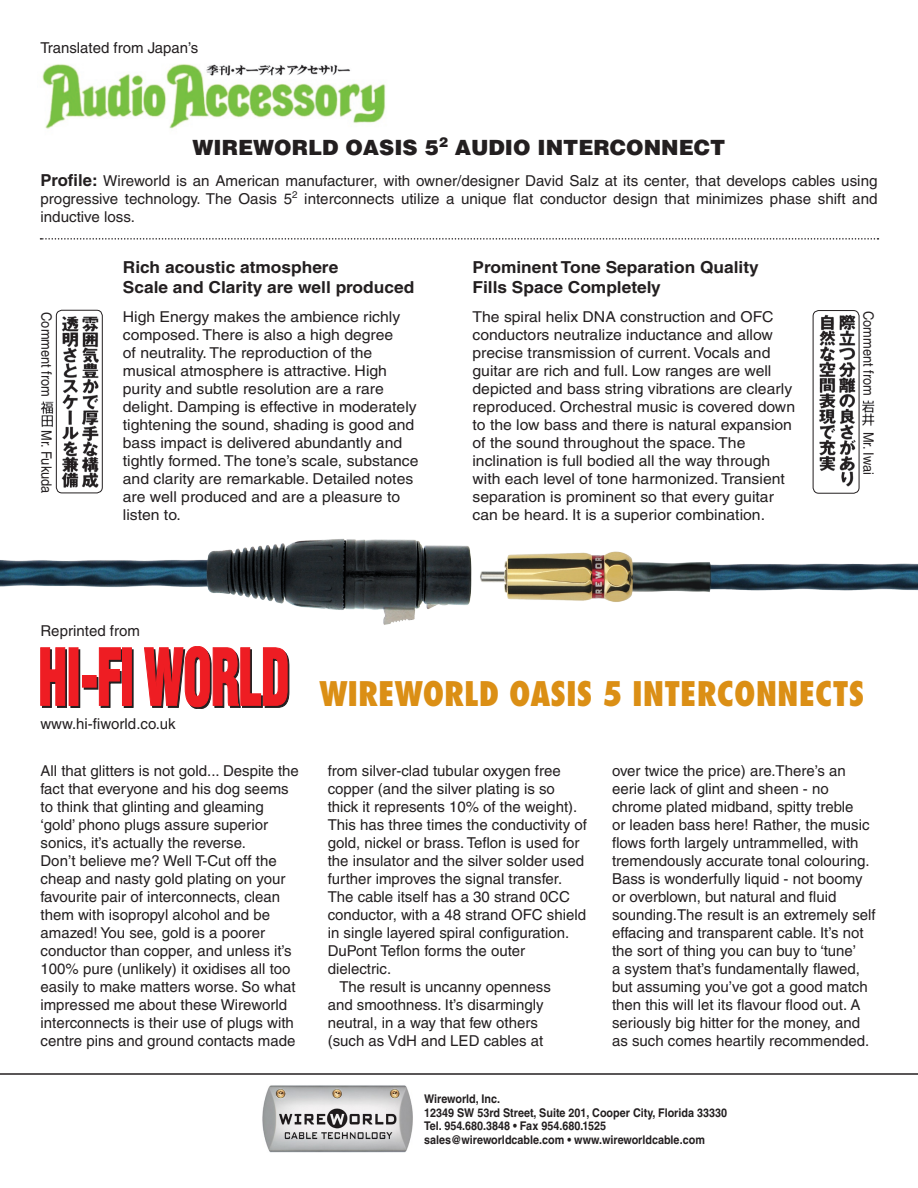
<style>
.page{position:relative;width:918px;height:1188px;background:#fff}
.page>*{position:absolute;margin:0;border:0;box-sizing:border-box;transform-origin:0 0}
.t1{font:800 condensed 33px "Futura";color:#db8f15}
.t2{font:900 21px "Helvetica";color:#231f20}
.t3{font:700 16.5px/19.8px "Helvetica";color:#231f20;scale:1.05 1}
.t4{font:15px/18px "Helvetica";color:#231f20}
.t5{font:15px/18px "Helvetica";color:#231f20;scale:1.05 1}
.t6{font:14.25px "Helvetica";color:#231f20;scale:.9 1}
.t7{font:700 12px/13.5px "Helvetica";color:#231f20;scale:.9 1}
.s1{font-weight:700;font-size:16.5px}
</style>
<div class="page">
<hr style="left:0;top:1073px;width:918px;height:2px;background:#231f20">
<img style="left:262px;top:1085px;width:151px;height:68px">
<img style="left:42px;top:64px;width:344px;height:65px">
<div style="left:71px;top:650px;width:9px;height:58px;border:1px solid #231f20"></div>
<div style="left:84px;top:677px;width:14px;height:12px;border:1px solid #231f20"></div>
<div style="left:124px;top:650px;width:9px;height:58px;border:1px solid #231f20"></div>
<svg style="left:40px;top:647px;width:27px;height:61px;background:#d3363b"></svg>
<div style="left:69px;top:648px;width:9px;height:57px;background:#ee1d23"></div>
<div style="left:82px;top:676px;width:14px;height:11px;background:#ee1d23"></div>
<div style="left:82px;top:675px;width:14px;height:12px;border:1px solid #ee1d23"></div>
<svg style="left:99px;top:647px;width:24px;height:61px"></svg>
<div style="left:122px;top:648px;width:9px;height:57px;background:#ee1d23"></div>
<div style="left:122px;top:648px;width:10px;height:58px;border:1px solid #ee1d23"></div>
<svg style="left:144px;top:646px;width:145px;height:63px"></svg>
<img style="left:0;top:539px;width:472px;height:86px">
<img style="left:480px;top:551px;width:438px;height:51px">
<img style="left:812px;top:310px;width:63px;height:183px">
<div style="left:813px;top:310px;width:46px;height:184px;border:1px solid #231f20;border-radius:6px"></div>
<svg style="left:40px;top:238px;width:839px;height:2px"></svg>
<img style="left:41px;top:309px;width:62px;height:183px">
<div style="left:56px;top:310px;width:47px;height:183px;border:1px solid #231f20;border-radius:6px"></div>
<p class="t4" style="left:40px;top:38px;width:159px">Translated from Japan’s</p>
<h2 class="t2" style="left:193px;top:133px;width:534px">WIREWORLD OASIS 5<sup>2</sup> AUDIO INTERCONNECT</h2>
<p class="t4" style="left:40px;top:171px;width:839px;text-align:justify"><span class="s1">Profile:</span> Wireworld is an American manufacturer, with owner/designer David Salz at its center, that develops cables using progressive technology. The Oasis 5<sup>2</sup> interconnects utilize a unique flat conductor design that minimizes phase shift and inductive loss.</p>
<p class="t3" style="left:123px;top:257px;width:279px">Rich acoustic atmosphere<br>Scale and Clarity are well produced</p>
<p class="t5" style="left:123px;top:308px;width:283px">High Energy makes the ambience richly composed. There is also a high degree<br>of neutrality. The reproduction of the musical atmosphere is attractive. High purity and subtle resolution are a rare delight. Damping is effective in moderately tightening the sound, shading is good and bass impact is delivered abundantly and tightly formed. The tone’s scale, substance and clarity are remarkable. Detailed notes are well produced and are a pleasure to listen to.</p>
<p class="t3" style="left:472px;top:257px;width:274px">Prominent Tone Separation Quality<br>Fills Space Completely</p>
<p class="t5" style="left:472px;top:308px;width:309px">The spiral helix DNA construction and OFC conductors neutralize inductance and allow precise transmission of current. Vocals and guitar are rich and full. Low ranges are well depicted and bass string vibrations are clearly reproduced. Orchestral music is covered down to the low bass and there is natural expansion of the sound throughout the space. The inclination is full bodied all the way through with each level of tone harmonized. Transient separation is prominent so that every guitar can be heard. It is a superior combination.</p>
<p class="t6" style="left:877px;top:311px;width:96px;rotate:90deg">Comment from</p>
<p class="t6" style="left:877px;top:432px;width:50px;rotate:90deg">Mr. Iwai</p>
<p class="t6" style="left:55px;top:312px;width:96px;rotate:90deg">Comment from</p>
<p class="t6" style="left:55px;top:430px;width:72px;rotate:90deg">Mr. Fukuda</p>
<p class="t4" style="left:40px;top:622px;width:101px">Reprinted from</p>
<p class="t4" style="left:40px;top:715px;width:137px">www.hi-fiworld.co.uk</p>
<h1 class="t1" style="left:320px;top:672px;width:546px">WIREWORLD OASIS 5 INTERCONNECTS</h1>
<p class="t4" style="left:40px;top:761px;width:260px">All that glitters is not gold... Despite the fact that everyone and his dog seems to think that glinting and gleaming ‘gold’ phono plugs assure superior sonics, it’s actually the reverse.<br>Don’t believe me? Well T-Cut off the cheap and nasty gold plating on your favourite pair of interconnects, clean them with isopropyl alcohol and be amazed! You see, gold is a poorer conductor than copper, and unless it’s 100% pure (unlikely) it oxidises all too easily to make matters worse. So what impressed me about these Wireworld interconnects is their use of plugs with centre pins and ground contacts made</p>
<p class="t4" style="left:328px;top:761px;width:235px">from silver-clad tubular oxygen free</p>
<p class="t4" style="left:328px;top:779px;width:229px">copper (and the silver plating is so</p>
<p class="t4" style="left:328px;top:797px;width:251px">thick it represents 10% of the weight).</p>
<p class="t4" style="left:328px;top:815px;width:261px">This has three times the conductivity of</p>
<p class="t4" style="left:328px;top:833px;width:253px">gold, nickel or brass. Teflon is used for</p>
<p class="t4" style="left:328px;top:851px;width:258px">the insulator and the silver solder used</p>
<p class="t4" style="left:328px;top:869px;width:236px">further improves the signal transfer.</p>
<p class="t4" style="left:328px;top:887px;width:244px">The cable itself has a 30 strand 0CC</p>
<p class="t4" style="left:328px;top:905px;width:260px">conductor, with a 48 strand OFC shield</p>
<p class="t4" style="left:328px;top:923px;width:243px">in single layered spiral configuration.</p>
<p class="t4" style="left:328px;top:941px;width:199px">DuPont Teflon forms the outer</p>
<p class="t4" style="left:328px;top:959px;width:65px">dielectric.</p>
<p class="t4" style="left:339px;top:977px;width:213px">The result is uncanny openness</p>
<p class="t4" style="left:328px;top:995px;width:218px">and smoothness. It’s disarmingly</p>
<p class="t4" style="left:328px;top:1013px;width:212px">neutral, in a way that few others</p>
<p class="t4" style="left:328px;top:1031px;width:217px">(such as VdH and LED cables at</p>
<p class="t4" style="left:612px;top:761px;width:265px">over twice the price) are.There’s an eerie lack of glint and sheen - no chrome plated midband, spitty treble<br>or leaden bass here! Rather, the music flows forth largely untrammelled, with tremendously accurate tonal colouring.<br>Bass is wonderfully liquid - not boomy or overblown, but natural and fluid sounding.The result is an extremely self effacing and transparent cable. It’s not the sort of thing you can buy to ‘tune’<br>a system that’s fundamentally flawed, but assuming you’ve got a good match then this will let its flavour flood out. A seriously big hitter for the money, and as such comes heartily recommended.</p>
<p class="t7" style="left:424px;top:1092px;width:338px">Wireworld, Inc.<br>12349 SW 53rd Street, Suite 201, Cooper City, Florida 33330<br>Tel. 954.680.3848 • Fax 954.680.1525 sales@wireworldcable.com • www.wireworldcable.com</p>
</div>
